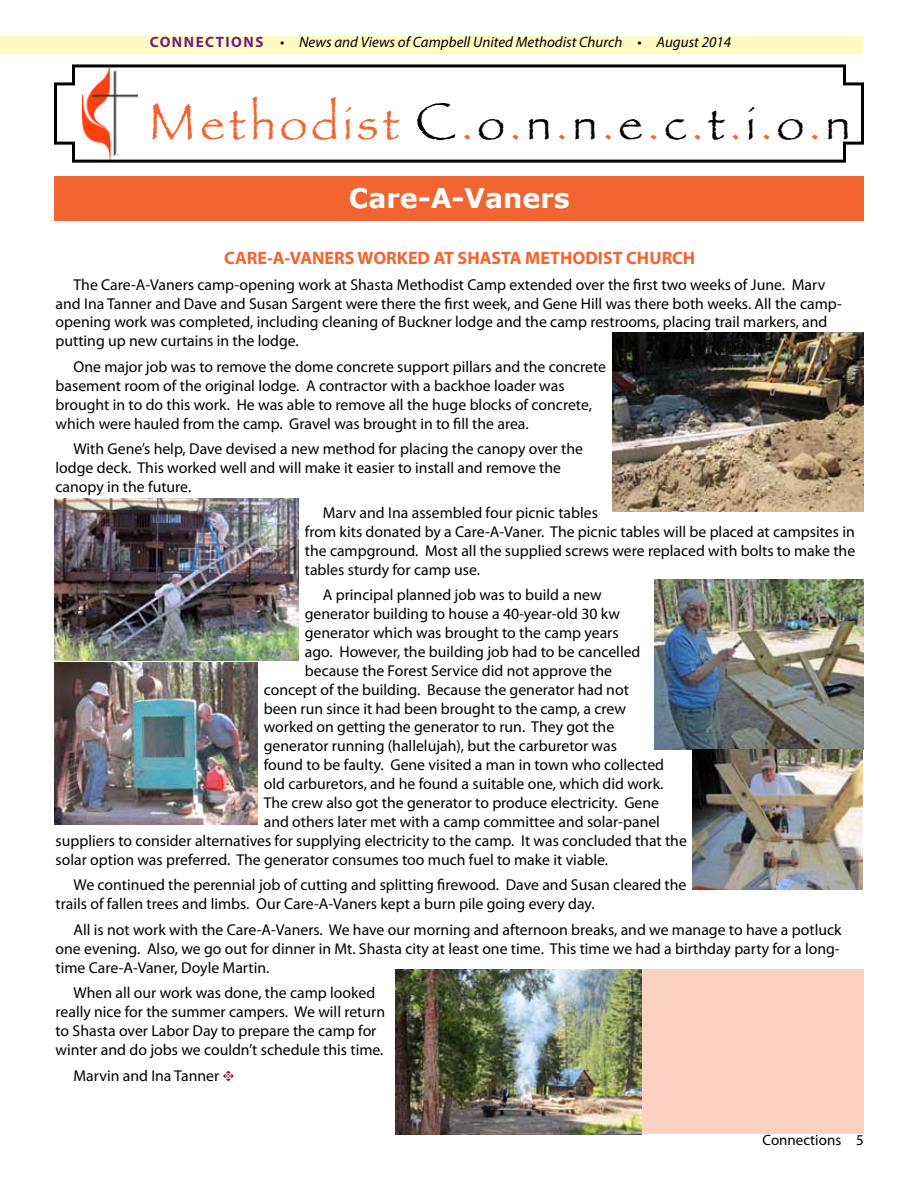
<style>
.page{position:relative;width:918px;height:1188px;background:#fff}
.page>*{position:absolute;margin:0;border:0;box-sizing:border-box;transform-origin:0 0}
.t1{font:45px "Papyrus";letter-spacing:.1em;color:#f26531}
.t2{font:700 27px "Verdana";color:#fff}
.t3{font:700 18px "Myriad Pro";color:#f26531}
.t4{font:15.75px/18.9px "Myriad Pro";color:#000}
.t5{font:italic 15px "Myriad Pro";color:#000}
.t6{font:15px "Myriad Pro";color:#000}
.s1{font-weight:700;font-style:normal;color:#6c217f}
.s2{font-size:54px}
.s3{font-size:54px;color:#000}
.s4{color:#000}
.s5{font-family:"Type Embellishments One Let Plain";font-size:15px;color:#820024}
</style>
<div class="page">
<div style="left:0;top:36px;width:863px;height:18px;background:#fffac2"></div>
<svg style="left:54px;top:64px;width:810px;height:99px"></svg>
<div style="left:54px;top:176px;width:810px;height:44px;background:#f26531"></div>
<img style="left:654px;top:580px;width:210px;height:170px">
<img style="left:613px;top:332px;width:251px;height:180px">
<img style="left:54px;top:499px;width:244px;height:162px">
<img style="left:692px;top:750px;width:170px;height:140px">
<img style="left:54px;top:662px;width:203px;height:162px">
<div style="left:395px;top:970px;width:469px;height:164px;background:#fbd1c1"></div>
<img style="left:395px;top:970px;width:247px;height:164px">
<p class="t5" style="left:150px;top:33px;width:583px"><span class="s1">CONNECTIONS</span> • News and Views of Campbell United Methodist Church • August 2014</p>
<h1 class="t1" style="left:149px;top:97px;width:703px"><span class="s2">M</span>ethodist <span class="s3">C</span>.<span class="s4">o</span>.<span class="s4">n</span>.<span class="s4">n</span>.<span class="s4">e</span>.<span class="s4">c</span>.<span class="s4">t</span>.<span class="s4">i</span>.<span class="s4">o</span>.<span class="s4">n</span></h1>
<h2 class="t2" style="left:349px;top:179px;width:223px">Care-A-Vaners</h2>
<p class="t3" style="left:224px;top:246px;width:473px">CARE-A-VANERS WORKED AT SHASTA METHODIST CHURCH</p>
<p class="t4" style="left:56px;top:275px;width:788px;text-indent:18px">The Care-A-Vaners camp-opening work at Shasta Methodist Camp extended over the first two weeks of June. Marv and Ina Tanner and Dave and Susan Sargent were there the first week, and Gene Hill was there both weeks. All the camp&shy;opening work was completed, including cleaning of Buckner lodge and the camp restrooms, placing trail markers, and putting up new curtains in the lodge.</p>
<p class="t4" style="left:56px;top:357px;width:552px;text-indent:18px">One major job was to remove the dome concrete support pillars and the concrete basement room of the original lodge. A contractor with a backhoe loader was brought in to do this work. He was able to remove all the huge blocks of concrete, which were hauled from the camp. Gravel was brought in to fill the area.</p>
<p class="t4" style="left:56px;top:439px;width:529px;text-indent:18px">With Gene’s help, Dave devised a new method for placing the canopy over the lodge deck. This worked well and will make it easier to install and remove the canopy in the future.</p>
<p class="t4" style="left:305px;top:503px;width:552px;text-indent:18px">Marv and Ina assembled four picnic tables<br>from kits donated by a Care-A-Vaner. The picnic tables will be placed at campsites in the campground. Most all the supplied screws were replaced with bolts to make the tables sturdy for camp use.</p>
<p class="t4" style="left:323px;top:585px;width:280px">A principal planned job was to build a new</p>
<p class="t4" style="left:305px;top:604px;width:317px">generator building to house a 40-year-old 30 kw</p>
<p class="t4" style="left:305px;top:623px;width:315px">generator which was brought to the camp years</p>
<p class="t4" style="left:305px;top:642px;width:337px">ago. However, the building job had to be cancelled</p>
<p class="t4" style="left:305px;top:661px;width:309px">because the Forest Service did not approve the</p>
<p class="t4" style="left:264px;top:680px;width:367px">concept of the building. Because the generator had not</p>
<p class="t4" style="left:264px;top:699px;width:364px">been run since it had been brought to the camp, a crew</p>
<p class="t4" style="left:264px;top:717px;width:352px">worked on getting the generator to run. They got the</p>
<p class="t4" style="left:264px;top:736px;width:355px">generator running (hallelujah), but the carburetor was</p>
<p class="t4" style="left:264px;top:755px;width:402px">found to be faulty. Gene visited a man in town who collected</p>
<p class="t4" style="left:264px;top:774px;width:401px">old carburetors, and he found a suitable one, which did work.</p>
<p class="t4" style="left:264px;top:793px;width:397px">The crew also got the generator to produce electricity. Gene</p>
<p class="t4" style="left:264px;top:812px;width:398px">and others later met with a camp committee and solar-panel</p>
<p class="t4" style="left:56px;top:831px;width:633px">suppliers to consider alternatives for supplying electricity to the camp. It was concluded that the</p>
<p class="t4" style="left:56px;top:850px;width:554px">solar option was preferred. The generator consumes too much fuel to make it viable.</p>
<p class="t4" style="left:56px;top:875px;width:632px;text-indent:18px">We continued the perennial job of cutting and splitting firewood. Dave and Susan cleared the trails of fallen trees and limbs. Our Care-A-Vaners kept a burn pile going every day.</p>
<p class="t4" style="left:56px;top:920px;width:788px;text-align:justify;text-indent:18px">All is not work with the Care-A-Vaners. We have our morning and afternoon breaks, and we manage to have a potluck one evening. Also, we go out for dinner in Mt. Shasta city at least one time. This time we had a birthday party for a long&shy;time Care-A-Vaner, Doyle Martin.</p>
<p class="t4" style="left:56px;top:983px;width:331px;text-align:center">When all our work was done, the camp looked really nice for the summer campers. We will return to Shasta over Labor Day to prepare the camp for winter and do jobs we couldn’t schedule this time.</p>
<p class="t4" style="left:74px;top:1066px;width:163px">Marvin and Ina Tanner <span class="s5">t</span></p>
<p class="t6" style="left:762px;top:1131px;width:103px">Connections 5</p>
</div>
